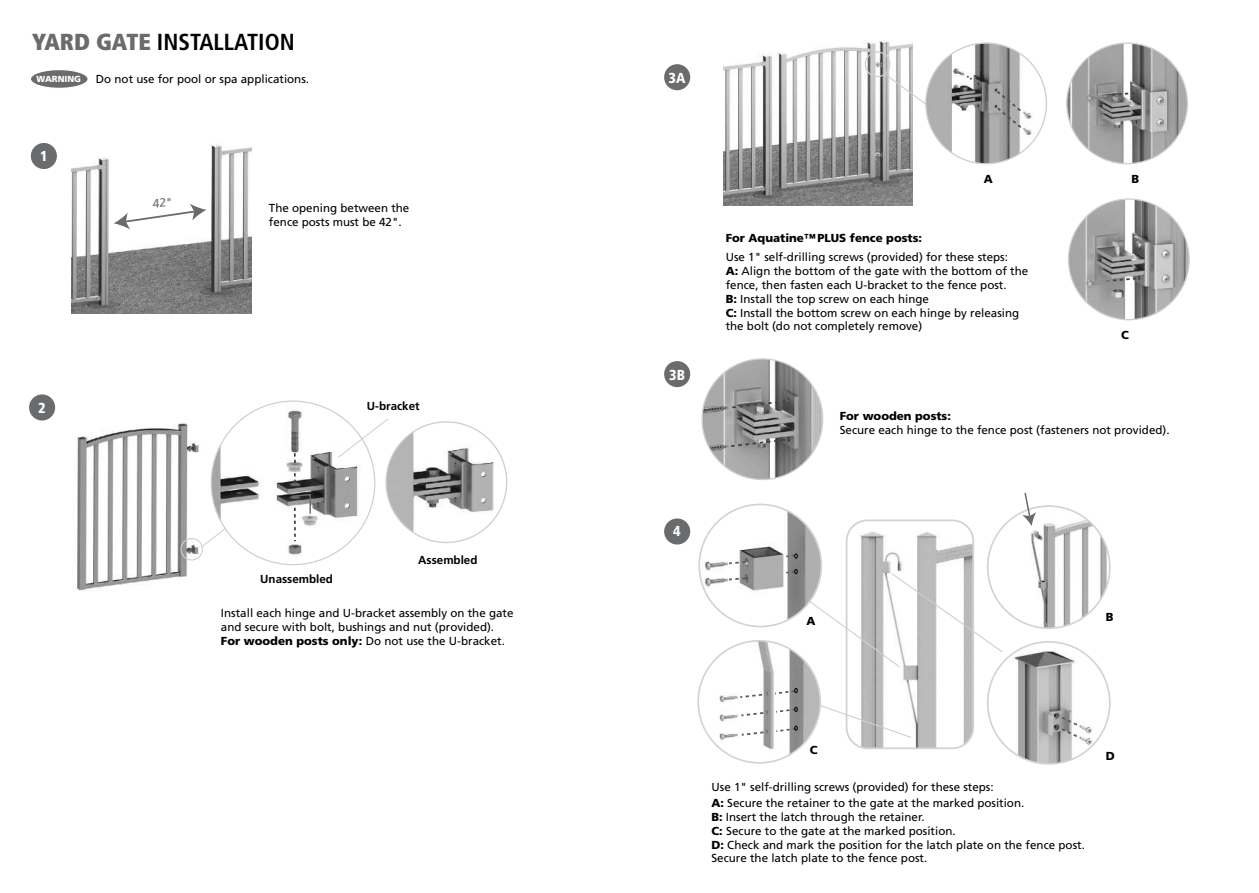
<style>
.page{position:relative;width:1259px;height:893px;background:#fff}
.page>*{position:absolute;margin:0;border:0;box-sizing:border-box;transform-origin:0 0}
.t1{font:700 condensed 23.25px "Frutiger LT Std";color:#000}
.t2{font:900 condensed 14.55px "Frutiger LT Std";color:#fff}
.t3{font:11.55px/14px "Frutiger LT Std";color:#000}
.t4{font:900 11.55px "Frutiger LT Std";color:#000}
.t5{font:700 11.55px "Frutiger LT Std";color:#000}
.t6{font:900 8.7px "Frutiger LT Std";color:#fff}
.s1{font-weight:900;color:#696b6d}
.s2{font-weight:900}
</style>
<div class="page">
<img style="left:724px;top:41px;width:189px;height:164px">
<div style="left:31px;top:143px;width:26px;height:26px;background:#696b6d;border-radius:50%"></div>
<div style="left:29px;top:394px;width:26px;height:26px;background:#696b6d;border-radius:50%"></div>
<div style="left:664px;top:64px;width:26px;height:26px;background:#696b6d;border-radius:50%"></div>
<div style="left:664px;top:361px;width:26px;height:26px;background:#696b6d;border-radius:50%"></div>
<div style="left:664px;top:518px;width:26px;height:27px;background:#696b6d;border-radius:50%"></div>
<img style="left:72px;top:144px;width:179px;height:170px">
<img style="left:76px;top:423px;width:124px;height:168px">
<div style="left:180px;top:538px;width:23px;height:22px;border:1px solid #cdcfd1;border-radius:50%"></div>
<svg style="left:200px;top:539px;width:11px;height:10px"></svg>
<img style="left:211px;top:402px;width:164px;height:161px">
<img style="left:387px;top:422px;width:113px;height:120px">
<img style="left:848px;top:526px;width:123px;height:220px">
<div style="left:845px;top:519px;width:129px;height:230px;border:2px solid #d1d3d4;border-radius:21px"></div>
<div style="left:864px;top:51px;width:26px;height:26px;border:1px solid #cdcfd1;border-radius:50%"></div>
<svg style="left:883px;top:72px;width:42px;height:34px"></svg>
<img style="left:1066px;top:43px;width:121px;height:121px;border-radius:60px">
<img style="left:1068px;top:199px;width:121px;height:121px;border-radius:60px">
<img style="left:926px;top:44px;width:108px;height:120px">
<svg style="left:994px;top:89px;width:29px;height:41px"></svg>
<svg style="left:1107px;top:91px;width:29px;height:6px"></svg>
<svg style="left:1108px;top:277px;width:30px;height:6px"></svg>
<svg style="left:963px;top:73px;width:11px;height:9px"></svg>
<img style="left:702px;top:508px;width:119px;height:115px">
<svg style="left:727px;top:560px;width:20px;height:5px"></svg>
<svg style="left:727px;top:576px;width:20px;height:5px"></svg>
<svg style="left:782px;top:554px;width:15px;height:4px"></svg>
<svg style="left:782px;top:569px;width:15px;height:6px"></svg>
<img style="left:714px;top:641px;width:106px;height:120px">
<svg style="left:740px;top:730px;width:25px;height:7px"></svg>
<svg style="left:739px;top:711px;width:26px;height:6px"></svg>
<svg style="left:738px;top:693px;width:26px;height:6px"></svg>
<svg style="left:773px;top:688px;width:24px;height:7px"></svg>
<svg style="left:774px;top:707px;width:23px;height:7px"></svg>
<svg style="left:774px;top:726px;width:24px;height:7px"></svg>
<img style="left:1010px;top:645px;width:87px;height:117px">
<div style="left:987px;top:641px;width:123px;height:124px;border:2px solid #d1d3d4;border-radius:50%"></div>
<svg style="left:1054px;top:713px;width:25px;height:26px"></svg>
<img style="left:1025px;top:508px;width:84px;height:120px">
<svg style="left:294px;top:453px;width:2px;height:11px"></svg>
<svg style="left:294px;top:473px;width:2px;height:11px"></svg>
<svg style="left:293px;top:493px;width:19px;height:48px"></svg>
<div style="left:30px;top:70px;width:58px;height:18px;background:#696b6d;border-radius:50%"></div>
<div style="left:30px;top:69px;width:59px;height:20px;border:1px solid #fff;border-radius:50%"></div>
<svg style="left:819px;top:704px;width:93px;height:35px"></svg>
<svg style="left:808px;top:572px;width:196px;height:96px"></svg>
<img style="left:702px;top:359px;width:120px;height:120px;border-radius:60px">
<svg style="left:730px;top:399px;width:58px;height:10px"></svg>
<svg style="left:729px;top:438px;width:58px;height:10px"></svg>
<svg style="left:337px;top:417px;width:53px;height:42px"></svg>
<svg style="left:1022px;top:492px;width:14px;height:34px"></svg>
<svg style="left:114px;top:198px;width:92px;height:32px"></svg>
<h1 class="t1" style="left:32px;top:28px;width:264px"><span class="s1">YARD GATE</span> INSTALLATION</h1>
<p class="t6" style="left:36px;top:74px;width:46px">WARNING</p>
<p class="t3" style="left:96px;top:72px;width:215px">Do not use for pool or spa applications.</p>
<p class="t2" style="left:40px;top:148px;width:9px">1</p>
<p class="t2" style="left:38px;top:399px;width:9px">2</p>
<p class="t3" style="left:269px;top:201px;width:142px">The opening between the fence posts must be 42".</p>
<p class="t5" style="left:367px;top:399px;width:54px">U-bracket</p>
<p class="t5" style="left:260px;top:572px;width:74px">Unassembled</p>
<p class="t5" style="left:418px;top:553px;width:61px">Assembled</p>
<p class="t3" style="left:221px;top:606px;width:294px">Install each hinge and U-bracket assembly on the gate and secure with bolt, bushings and nut (provided).<br><span class="s2">For wooden posts only:</span> Do not use the U-bracket.</p>
<p class="t2" style="left:668px;top:69px;width:18px">3A</p>
<p class="t2" style="left:669px;top:366px;width:17px">3B</p>
<p class="t2" style="left:673px;top:522px;width:9px">4</p>
<p class="t4" style="left:983px;top:172px;width:11px">A</p>
<p class="t4" style="left:1131px;top:172px;width:9px">B</p>
<p class="t4" style="left:725px;top:231px;width:198px">For Aquatine™PLUS fence posts:</p>
<p class="t3" style="left:725px;top:250px;width:304px">Use 1" self-drilling screws (provided) for these steps:<br><span class="s2">A:</span> Align the bottom of the gate with the bottom of the fence, then fasten each U-bracket to the fence post.<br><span class="s2">B:</span> Install the top screw on each hinge<br><span class="s2">C:</span> Install the bottom screw on each hinge by releasing the bolt (do not completely remove)</p>
<p class="t4" style="left:1121px;top:327px;width:9px">C</p>
<p class="t4" style="left:839px;top:409px;width:113px">For wooden posts:</p>
<p class="t3" style="left:839px;top:423px;width:331px">Secure each hinge to the fence post (fasteners not provided).</p>
<p class="t4" style="left:806px;top:614px;width:11px">A</p>
<p class="t4" style="left:1106px;top:610px;width:9px">B</p>
<p class="t4" style="left:809px;top:743px;width:9px">C</p>
<p class="t3" style="left:711px;top:779px;width:314px;line-height:15.8px">Use 1" self-drilling screws (provided) for these steps:<br><span class="s2">A:</span> Secure the retainer to the gate at the marked position.</p>
<p class="t3" style="left:711px;top:810px;width:375px"><span class="s2">B:</span> Insert the latch through the retainer.<br><span class="s2">C:</span> Secure to the gate at the marked position.<br><span class="s2">D:</span> Check and mark the position for the latch plate on the fence post.<br>Secure the latch plate to the fence post.</p>
<p class="t4" style="left:1106px;top:749px;width:11px">D</p>
</div>
